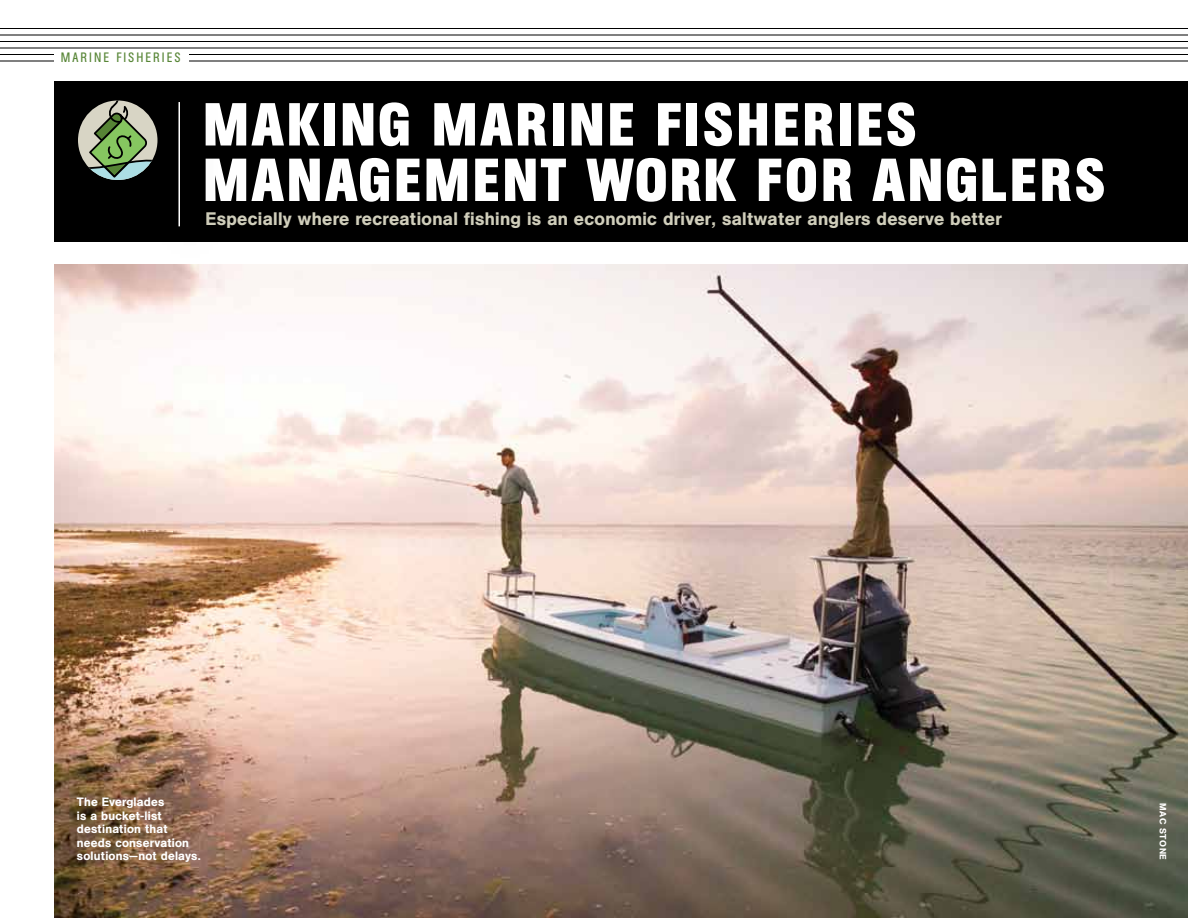
<style>
.page{position:relative;width:1188px;height:918px;background:#fff}
.page>*{position:absolute;margin:0;border:0;box-sizing:border-box;transform-origin:0 0}
.t1{font:700 condensed 60px/55.5px "AG Book Pro";letter-spacing:.04em;color:#fff}
.t2{font:500 18px "AG Book Pro";letter-spacing:.02em;color:#d0cebb}
.t3{font:condensed 13.5px "AG Book Pro";color:#588637}
.t4{font:500 12px/13.5px "AG Book Pro";letter-spacing:.02em;color:#fff}
.t5{font:500 9px "AG Book Pro";color:#fff}
</style>
<div class="page">
<hr style="left:0;top:61px;width:1188px;height:1px;background:#000">
<hr style="left:0;top:48px;width:1188px;height:1px;background:#000">
<hr style="left:0;top:28px;width:1188px;height:1px;background:#000">
<hr style="left:0;top:35px;width:1188px;height:1px;background:#000">
<hr style="left:0;top:54px;width:1188px;height:1px;background:#000">
<hr style="left:0;top:41px;width:1188px;height:1px;background:#000">
<div style="left:54px;top:50px;width:135px;height:17px;background:#fff"></div>
<img style="left:54px;top:264px;width:1134px;height:654px">
<div style="left:54px;top:81px;width:1134px;height:161px;background:#000"></div>
<div style="left:159px;top:89px;width:62px;height:171px;background:#000"></div>
<hr style="left:178px;top:102px;width:2px;height:124px;background:#fff">
<svg style="left:78px;top:100px;width:80px;height:80px"></svg>
<p class="t3" style="left:61px;top:49px;width:9px">MARINE</p>
<p class="t3" style="left:116px;top:49px;width:37px">FIS HERIES</p>
<h1 class="t1" style="left:203px;top:96px;width:711px">MAKING MARINE FISHERIES<br>MANAGEMENT WORK FOR ANGL</h1>
<h1 class="t1" style="left:1010px;top:152px;width:93px">ERS</h1>
<p class="t2" style="left:206px;top:207px;width:798px">Especially where recreational fishing is an economic driver, saltwater anglers deserve better</p>
<p class="t4" style="left:77px;top:795px;width:125px">The Everglades<br>is a bucket-list destination that needs conservation solutions—not delays.</p>
<p class="t5" style="left:1169px;top:803px;width:58px;rotate:90deg">MAC STONE</p>
</div>
